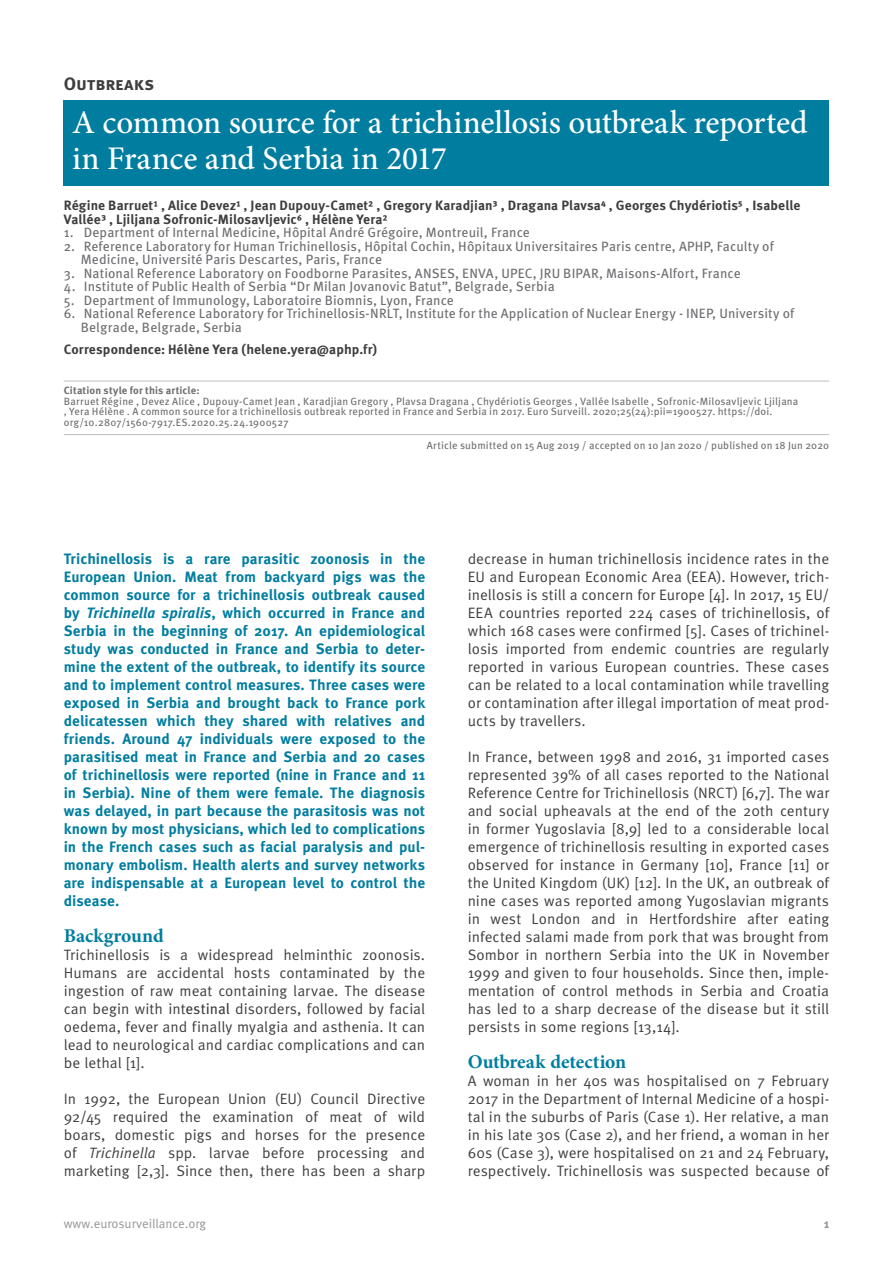
<style>
.page{position:relative;width:893px;height:1263px;background:#fff}
.page>*{position:absolute;margin:0;border:0;box-sizing:border-box;transform-origin:0 0}
.t1{font:500 33px/36px "Minion Pro";letter-spacing:-.005em;color:#fff}
.t2{font:700 19.5px "Minion Pro";letter-spacing:-.005em;color:#007d9f}
.t3{font:700 18px "Meta Pro";color:#3e3e3f}
.t4{font:15px/18px "Meta Pro";color:#3e3e3f;text-align:justify}
.t5{font:700 15px/18px "Meta Pro";color:#007d9f;text-align:justify}
.t6{font:13.5px/13.5px "Meta Pro";letter-spacing:.01em;color:#6c6d70}
.t7{font:700 13.5px/13.5px "Meta Pro";letter-spacing:.005em;color:#3e3e3f}
.t8{font:12.75px "Meta Pro";color:#939598}
.t9{font:700 12.75px "Meta Pro";color:#939598}
.t10{font:10.5px/10.5px "Meta Pro";letter-spacing:.015em;color:#6c6d70}
.t11{font:700 10.5px "Meta Pro";letter-spacing:.015em;color:#6c6d70}
.s1{font-style:italic}
.s2{font-style:inherit}
</style>
<div class="page">
<hr style="left:64px;top:381px;width:765px;height:1px;background:#bcbdc0">
<hr style="left:64px;top:434px;width:765px;height:1px;background:#bcbdc0">
<div style="left:64px;top:100px;width:765px;height:86px;background:#007d9f"></div>
<p class="t3" style="left:64px;top:72px;width:92px">Outbreaks</p>
<h1 class="t1" style="left:72px;top:104px;width:737px">A common source for a trichinellosis outbreak reported in France and Serbia in 2017</h1>
<p class="t7" style="left:64px;top:199px;width:738px">Régine Barruet¹ , Alice Devez¹ , Jean Dupouy-Camet² , Gregory Karadjian³ , Dragana Plavsa⁴ , Georges Chydériotis⁵ , Isabelle<br>Vallée³ , Ljiljana Sofronic-Milosavljevic⁶ , Hélène Yera²</p>
<p class="t6" style="left:64px;top:226px;width:468px">1. Department of Internal Medicine, Hôpital André Grégoire, Montreuil, France</p>
<p class="t6" style="left:81px;top:240px;width:695px;text-indent:-17px">2. Reference Laboratory for Human Trichinellosis, Hôpital Cochin, Hôpitaux Universitaires Paris centre, APHP, Faculty of<br>Medicine, Université Paris Descartes, Paris, France</p>
<p class="t6" style="left:64px;top:267px;width:678px">3. National Reference Laboratory on Foodborne Parasites, ANSES, ENVA, UPEC, JRU BIPAR, Maisons-Alfort, France</p>
<p class="t6" style="left:64px;top:280px;width:492px">4. Institute of Public Health of Serbia “Dr Milan Jovanovic Batut”, Belgrade, Serbia</p>
<p class="t6" style="left:64px;top:294px;width:392px">5. Department of Immunology, Laboratoire Biomnis, Lyon, France</p>
<p class="t6" style="left:81px;top:307px;width:715px;text-indent:-17px">6. National Reference Laboratory for Trichinellosis-NRLT, Institute for the Application of Nuclear Energy - INEP, University of<br>Belgrade, Belgrade, Serbia</p>
<p class="t7" style="left:64px;top:343px;width:315px">Correspondence: Hélène Yera (helene.yera@aphp.fr)</p>
<p class="t11" style="left:64px;top:384px;width:137px">Citation style for this article:</p>
<p class="t10" style="left:64px;top:396px;width:736px">Barruet Régine , Devez Alice , Dupouy-Camet Jean , Karadjian Gregory , Plavsa Dragana , Chydériotis Georges , Vallée Isabelle , Sofronic-Milosavljevic Ljiljana , Yera Hélène . A common source for a trichinellosis outbreak reported in France and Serbia in 2017. Euro Surveill. 2020;25(24):pii=1900527. https://doi. org/10.2807/1560-7917.ES.2020.25.24.1900527</p>
<p class="t10" style="left:427px;top:440px;width:404px">Article submitted on 15 Aug 2019 / accepted on 10 Jan 2020 / published on 18 Jun 2020</p>
<p class="t5" style="left:64px;top:550px;width:363px">Trichinellosis is a rare parasitic zoonosis in the European Union. Meat from backyard pigs was the common source for a trichinellosis outbreak caused by <span class="s1">Trichinella spiralis</span>, which occurred in France and Serbia in the beginning of 2017. An epidemiological study was conducted in France and Serbia to deter&shy;mine the extent of the outbreak, to identify its source and to implement control measures. Three cases were exposed in Serbia and brought back to France pork delicatessen which they shared with relatives and friends. Around 47 individuals were exposed to the parasitised meat in France and Serbia and 20 cases of trichinellosis were reported (nine in France and 11 in Serbia). Nine of them were female. The diagnosis was delayed, in part because the parasitosis was not known by most physicians, which led to complications in the French cases such as facial paralysis and pul&shy;monary embolism. Health alerts and survey networks are indispensable at a European level to control the disease.</p>
<h2 class="t2" style="left:64px;top:922px;width:101px">Background</h2>
<p class="t4" style="left:64px;top:946px;width:363px">Trichinellosis is a widespread helminthic zoonosis.<br>Humans are accidental hosts contaminated by the ingestion of raw meat containing larvae. The disease can begin with int<span class="s2">estinal</span> disorders, followed by facial oedema, fever and finally myalgia and asthenia. It can lead to neurological and cardiac complications and can be lethal [1].</p>
<p class="t4" style="left:64px;top:1090px;width:363px">In 1992, the European Union (EU) Council Directive 92/45 required the examination of meat of wild boars, domestic pigs and horses for the presence of <span class="s1">Trichinella</span> spp. larvae before processing and marketing [2,3]. Since then, there has been a sharp</p>
<p class="t4" style="left:468px;top:550px;width:363px">decrease in human trichinellosis incidence rates in the EU and European Economic Area (EEA). However, trich&shy;inellosis is still a concern for Europe [4]. In 2017, 15 EU/ EEA countries reported 224 cases of trichinellosis, of which 168 cases were confirmed [5]. Cases of trichinel&shy;losis imported from endemic countries are regularly reported in various European countries. These cases can be related to a local contamination while travelling or contamination after illegal importation of meat prod&shy;ucts by travellers.</p>
<p class="t4" style="left:468px;top:748px;width:363px">In France, between 1998 and 2016, 31 imported cases represented 39% of all cases reported to the National Reference Centre for Trichinellosis (NRCT) [6,7]. The war and social upheavals at the end of the 20th century in former Yugoslavia [8,9] led to a considerable local emergence of trichinellosis resulting in exported cases observed for instance in Germany [10], France [11] or the United Kingdom (UK) [12]. In the UK, an outbreak of nine cases was reported among Yugoslavian migrants in west London and in Hertfordshire after eating infected salami made from pork that was brought from Sombor in northern Serbia into the UK in November 1999 and given to four households. Since then, imple&shy;mentation of control methods in Serbia and Croatia has led to a sharp decrease of the disease but it still persists in some regions [13,14].</p>
<h2 class="t2" style="left:468px;top:1048px;width:160px">Outbreak detection</h2>
<p class="t4" style="left:468px;top:1072px;width:363px">A woman in her 40s was hospitalised on 7 February 2017 in the Department of Internal Medicine of a hospi&shy;tal in the suburbs of Paris (Case 1). Her relative, a man in his late 30s (Case 2), and her friend, a woman in her 60s (Case 3), were hospitalised on 21 and 24 February, respectively. Trichinellosis was suspected because of</p>
<p class="t8" style="left:64px;top:1215px;width:144px">www.eurosurveillance.org</p>
<p class="t9" style="left:824px;top:1215px;width:7px">1</p>
</div>
